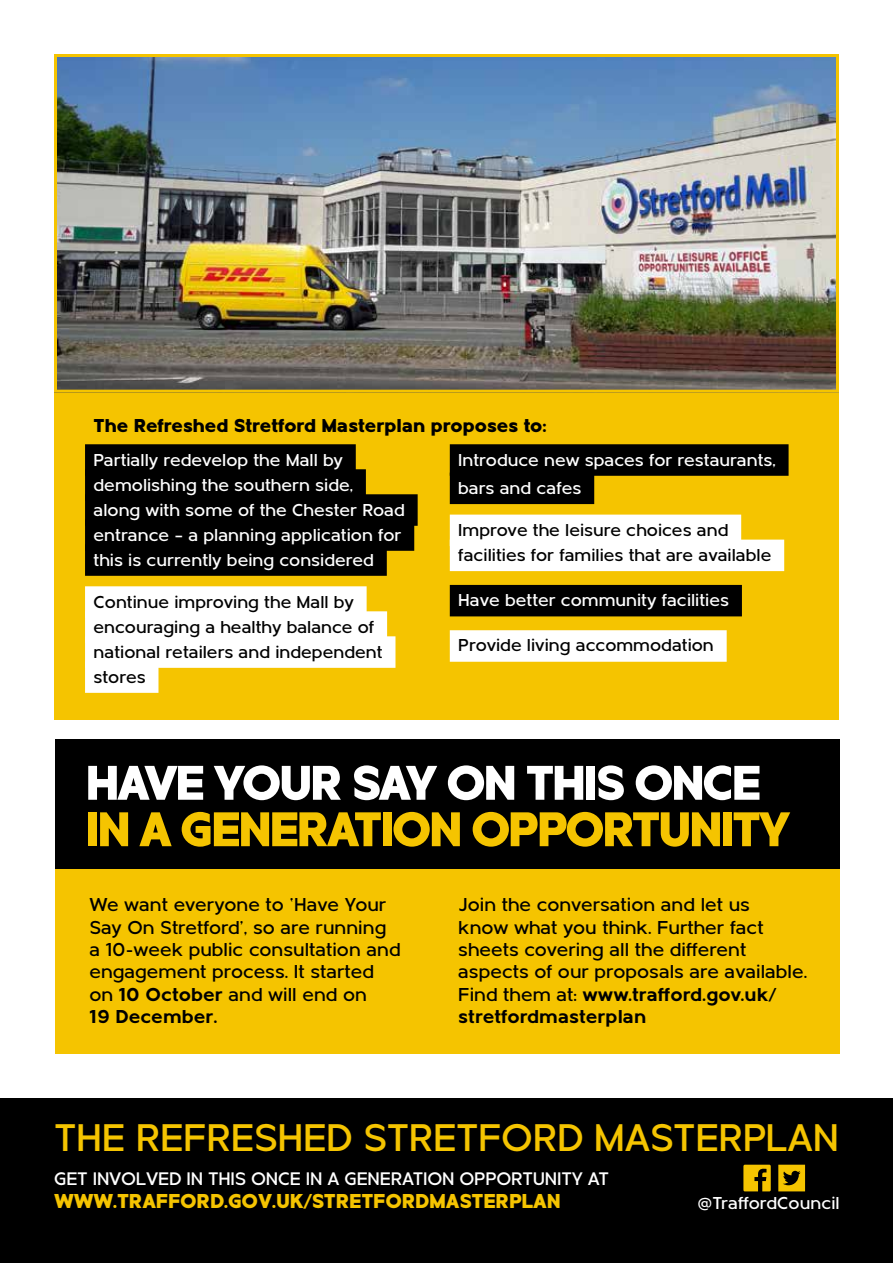
<style>
.page{position:relative;width:893px;height:1263px;background:#fff}
.page>*{position:absolute;margin:0;border:0;box-sizing:border-box;transform-origin:0 0}
.t1{font:800 50.85px "Metrisch";letter-spacing:-.055em;color:#f5c400}
.t2{font:800 50.85px "Metrisch";letter-spacing:-.055em;color:#fff}
.t3{font:500 40.2px "Metrisch";letter-spacing:-.01em;color:#f5c400}
.t4{font:800 21px "Metrisch";letter-spacing:-.01em;color:#f5c400}
.t5{font:500 19.5px/22.5px "Metrisch";color:#000}
.t6{font:800 19.5px "Metrisch";color:#000}
.t7{font:500 18.9px "Metrisch";letter-spacing:-.01em;color:#fff}
.t8{font:500 18px/25px "Metrisch";color:#fff}
.t9{font:500 18px/25px "Metrisch";color:#000}
.s1{font-weight:700}
</style>
<div class="page">
<div style="left:54px;top:373px;width:785px;height:347px;background:#f5c400"></div>
<img style="left:58px;top:58px;width:777px;height:331px">
<div style="left:54px;top:54px;width:785px;height:339px;border:3px solid #f5c400"></div>
<div style="left:85px;top:444px;width:271px;height:32px;background:#000"></div>
<div style="left:85px;top:469px;width:281px;height:32px;background:#000"></div>
<div style="left:85px;top:494px;width:333px;height:32px;background:#000"></div>
<div style="left:85px;top:519px;width:329px;height:32px;background:#000"></div>
<div style="left:85px;top:544px;width:302px;height:32px;background:#000"></div>
<div style="left:85px;top:586px;width:282px;height:32px;background:#fff"></div>
<div style="left:85px;top:611px;width:302px;height:32px;background:#fff"></div>
<div style="left:85px;top:636px;width:310px;height:32px;background:#fff"></div>
<div style="left:85px;top:661px;width:73px;height:32px;background:#fff"></div>
<div style="left:450px;top:444px;width:339px;height:32px;background:#000"></div>
<div style="left:450px;top:473px;width:144px;height:31px;background:#000"></div>
<div style="left:450px;top:515px;width:291px;height:31px;background:#fff"></div>
<div style="left:450px;top:540px;width:334px;height:31px;background:#fff"></div>
<div style="left:450px;top:585px;width:292px;height:31px;background:#000"></div>
<div style="left:450px;top:630px;width:277px;height:32px;background:#fff"></div>
<div style="left:55px;top:740px;width:785px;height:129px;background:#000"></div>
<div style="left:55px;top:869px;width:785px;height:184px;background:#f5c400"></div>
<div style="left:0;top:1098px;width:893px;height:165px;background:#000"></div>
<svg style="left:743px;top:1165px;width:28px;height:26px"></svg>
<svg style="left:778px;top:1165px;width:27px;height:26px"></svg>
<p class="t6" style="left:94px;top:414px;width:455px">The Refreshed Stretford Masterplan proposes to:</p>
<p class="t8" style="left:94px;top:447px;width:313px">Partially redevelop the Mall by demolishing the southern side,<br>along with some of the Chester Road entrance – a planning application for this is currently being considered</p>
<p class="t9" style="left:94px;top:589px;width:291px">Continue improving the Mall by encouraging a healthy balance of national retailers and independent stores</p>
<p class="t8" style="left:458px;top:446px;width:319px;line-height:28.3px">Introduce new spaces for restaurants, bars and cafes</p>
<p class="t9" style="left:458px;top:518px;width:315px">Improve the leisure choices and facilities for families that are available</p>
<p class="t8" style="left:458px;top:588px;width:272px">Have better community facilities</p>
<p class="t9" style="left:458px;top:633px;width:257px">Provide living accommodation</p>
<h1 class="t2" style="left:85px;top:753px;width:678px">HAVE YOUR SAY ON THIS ONCE</h1>
<h1 class="t1" style="left:85px;top:800px;width:707px">IN A GENERATION OPPORTUNITY</h1>
<p class="t5" style="left:89px;top:894px;width:313px">We want everyone to ‘Have Your<br>Say On Stretford’, so are running a 10-week public consultation and engagement process. It started on <span class="s1">10 October</span> and will end on<br><span class="s1">19 December.</span></p>
<p class="t5" style="left:458px;top:894px;width:350px">Join the conversation and let us<br>know what you think. Further fact sheets covering all the different aspects of our proposals are available.<br>Find them at: <span class="s1">www.trafford.gov.uk/ stretfordmasterplan</span></p>
<h2 class="t3" style="left:54px;top:1116px;width:786px">THE REFRESHED STRETFORD MASTERPLAN</h2>
<p class="t7" style="left:54px;top:1168px;width:556px">GET INVOLVED IN THIS ONCE IN A GENERATION OPPORTUNITY AT</p>
<p class="t4" style="left:54px;top:1189px;width:508px">WWW.TRAFFORD.GOV.UK/STRETFORDMASTERPLAN</p>
<p class="t8" style="left:698px;top:1191px;width:144px">@TraffordCouncil</p>
</div>
